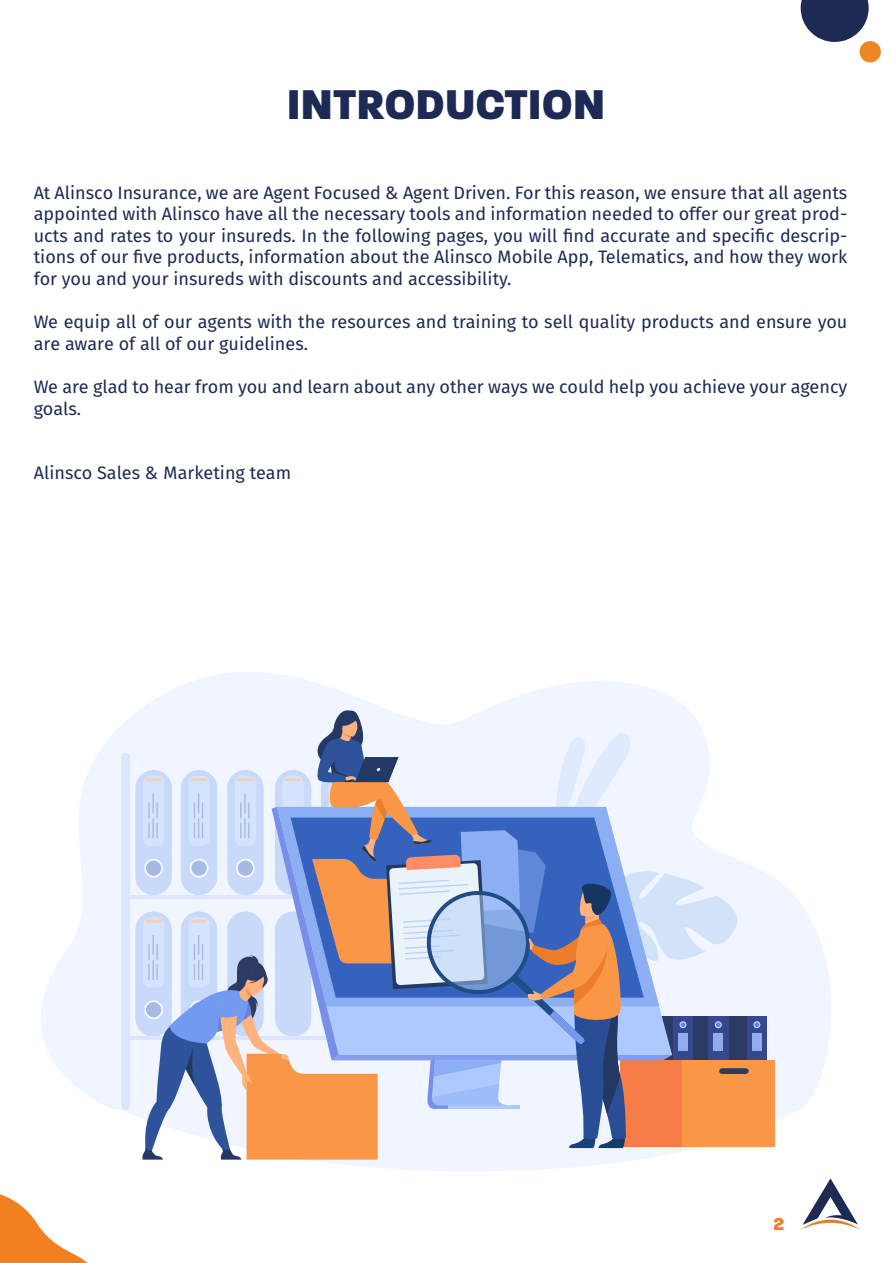
<style>
.page{position:relative;width:893px;height:1263px;background:#fff}
.page>*{position:absolute;margin:0;border:0;box-sizing:border-box;transform-origin:0 0}
.t1{font:800 45px "Paralucent";color:#1d2a54}
.t2{font:800 18.75px "Paralucent";color:#f38020}
.t3{font:18px/21.6px "Fira Sans";color:#1d2a54}
</style>
<div class="page">
<svg style="left:0;top:1194px;width:88px;height:69px"></svg>
<svg style="left:801px;top:0;width:68px;height:42px"></svg>
<div style="left:859px;top:41px;width:22px;height:21px;background:#ec8823;border-radius:50%"></div>
<svg style="left:41px;top:672px;width:790px;height:499px"></svg>
<div style="left:135px;top:770px;width:37px;height:125px;background:#c8d9fa;border-radius:18px"></div>
<div style="left:135px;top:911px;width:37px;height:126px;background:#c8d9fa;border-radius:18px"></div>
<div style="left:121px;top:753px;width:9px;height:357px;background:#dbe6fc;border-radius:4px"></div>
<hr style="left:121px;top:895px;width:253px;height:4px;background:#dbe6fc">
<hr style="left:121px;top:1036px;width:269px;height:4px;background:#dbe6fc">
<div style="left:747px;top:1016px;width:20px;height:67px;background:#35488b"></div>
<div style="left:697px;top:1016px;width:50px;height:67px;background:#2c3a64"></div>
<svg style="left:753px;top:1021px;width:7px;height:7px"></svg>
<svg style="left:754px;top:1022px;width:5px;height:5px"></svg>
<div style="left:752px;top:1033px;width:10px;height:18px;background:#8fadef"></div>
<div style="left:682px;top:1060px;width:93px;height:86px;background:#f99746"></div>
<div style="left:719px;top:1068px;width:30px;height:6px;background:#2c3a64;border-radius:3px"></div>
<svg style="left:141px;top:709px;width:602px;height:450px"></svg>
<svg style="left:800px;top:1178px;width:60px;height:52px"></svg>
<h1 class="t1" style="left:287px;top:77px;width:320px">INTRODUCTION</h1>
<p class="t3" style="left:34px;top:181px;width:815px;text-align:justify">At Alinsco Insurance, we are Agent Focused &amp; Agent Driven. For this reason, we ensure that all agents appointed with Alinsco have all the necessary tools and information needed to offer our great prod&shy;ucts and rates to your insureds. In the following pages, you will find accurate and specific descrip&shy;tions of our five products, information about the Alinsco Mobile App, Telematics, and how they work for you and your insureds with discounts and accessibility.</p>
<p class="t3" style="left:34px;top:311px;width:815px">We equip all of our agents with the resources and training to sell quality products and ensure you are aware of all of our guidelines.</p>
<p class="t3" style="left:34px;top:376px;width:815px">We are glad to hear from you and learn about any other ways we could help you achieve your agency goals.</p>
<p class="t3" style="left:34px;top:462px;width:259px">Alinsco Sales &amp; Marketing team</p>
<p class="t2" style="left:773px;top:1212px;width:12px">2</p>
</div>
